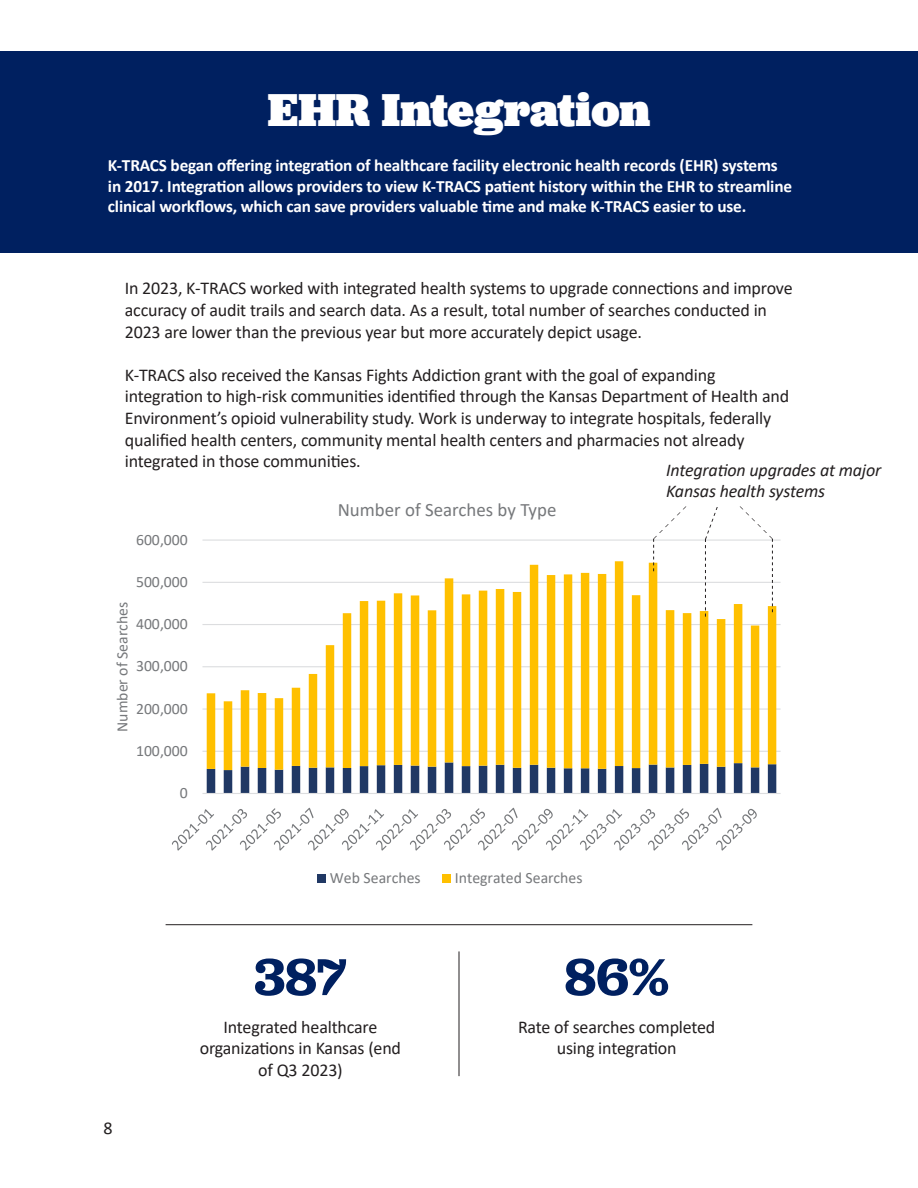
<style>
.page{position:relative;width:918px;height:1188px;background:#fff}
.page>*{position:absolute;margin:0;border:0;box-sizing:border-box;transform-origin:0 0}
.t1{font:600 54px "Jubilat";color:#002060}
.t2{font:900 48px "Jubilat";color:#fff}
.t3{font:18.9px "Calibri";color:#76787b}
.Paragraph_Style_1{font:18px/21.6px "Calibri";letter-spacing:-.01em;color:#231f20}
.Paragraph_Style_1-2{font:italic 18px/21.6px "Calibri";letter-spacing:-.01em;color:#231f20}
.t4{font:700 17.25px/20.2px "Calibri";letter-spacing:-.01em;color:#fff}
.t5{font:15.75px "Calibri";color:#76787b}
</style>
<div class="page">
<hr style="left:202px;top:751px;width:579px;height:1px;background:#dcdddf">
<hr style="left:202px;top:708px;width:579px;height:2px;background:#dcdddf">
<hr style="left:202px;top:666px;width:579px;height:1px;background:#dcdddf">
<hr style="left:202px;top:624px;width:579px;height:1px;background:#dcdddf">
<hr style="left:202px;top:582px;width:579px;height:1px;background:#dcdddf">
<hr style="left:202px;top:540px;width:579px;height:1px;background:#dcdddf">
<svg style="left:207px;top:770px;width:569px;height:23px"></svg>
<svg style="left:207px;top:561px;width:569px;height:209px"></svg>
<hr style="left:202px;top:793px;width:579px;height:1px;background:#dcdddf">
<svg style="left:172px;top:808px;width:585px;height:43px"></svg>
<div style="left:318px;top:874px;width:8px;height:8px;background:#203864"></div>
<div style="left:442px;top:874px;width:9px;height:8px;background:#ffc000"></div>
<svg style="left:652px;top:506px;width:36px;height:65px"></svg>
<svg style="left:704px;top:507px;width:14px;height:110px"></svg>
<svg style="left:739px;top:506px;width:35px;height:106px"></svg>
<div style="left:0;top:51px;width:918px;height:202px;background:#002060"></div>
<hr style="left:166px;top:924px;width:586px;height:1px;background:#231f20">
<hr style="left:459px;top:951px;width:1px;height:125px;background:#231f20">
<p class="t2" style="left:268px;top:79px;width:384px">EHR Integration</p>
<p class="t4" style="left:108px;top:155px;width:686px">K-TRACS began offering integration of healthcare facility electronic health records (EHR) systems in 2017. Integration allows providers to view K-TRACS patient history within the EHR to streamline clinical workflows, which can save providers valuable time and make K-TRACS easier to use.</p>
<p class="Paragraph_Style_1" style="left:125px;top:277px;width:669px">In 2023, K-TRACS worked with integrated health systems to upgrade connections and improve accuracy of audit trails and search data. As a result, total number of searches conducted in<br>2023 are lower than the previous year but more accurately depict usage.</p>
<p class="Paragraph_Style_1" style="left:125px;top:363px;width:666px">K-TRACS also received the Kansas Fights Addiction grant with the goal of expanding integration to high-risk communities identified through the Kansas Department of Health and Environment’s opioid vulnerability study. Work is underway to integrate hospitals, federally qualified health centers, community mental health centers and pharmacies not already integrated in those communities.</p>
<p class="Paragraph_Style_1-2" style="left:666px;top:458px;width:217px">Integration upgrades at major<br>Kansas health systems</p>
<p class="t5" style="left:136px;top:528px;width:53px">600,000</p>
<p class="t5" style="left:111px;top:732px;width:131px;rotate:-90deg">Number of Searches</p>
<p class="t5" style="left:136px;top:571px;width:53px">500,000</p>
<p class="t5" style="left:136px;top:613px;width:53px">400,000</p>
<p class="t5" style="left:136px;top:655px;width:53px">300,000</p>
<p class="t5" style="left:136px;top:697px;width:53px">200,000</p>
<p class="t5" style="left:136px;top:740px;width:53px">100,000</p>
<p class="t5" style="left:180px;top:782px;width:9px">0</p>
<p class="t3" style="left:338px;top:496px;width:220px">Number of Searches by Type</p>
<p class="Paragraph_Style_1" style="left:103px;top:1117px;width:11px">8</p>
<p class="t5" style="left:330px;top:867px;width:92px">Web Searches</p>
<p class="t5" style="left:455px;top:867px;width:129px">Integrated Searches</p>
<p class="t1" style="left:254px;top:943px;width:94px">387</p>
<p class="Paragraph_Style_1" style="left:200px;top:1015px;width:203px;text-align:center">Integrated healthcare organizations in Kansas (end of Q3 2023)</p>
<p class="t1" style="left:565px;top:943px;width:106px">86%</p>
<p class="Paragraph_Style_1" style="left:518px;top:1015px;width:199px;text-align:center">Rate of searches completed using integration</p>
</div>
